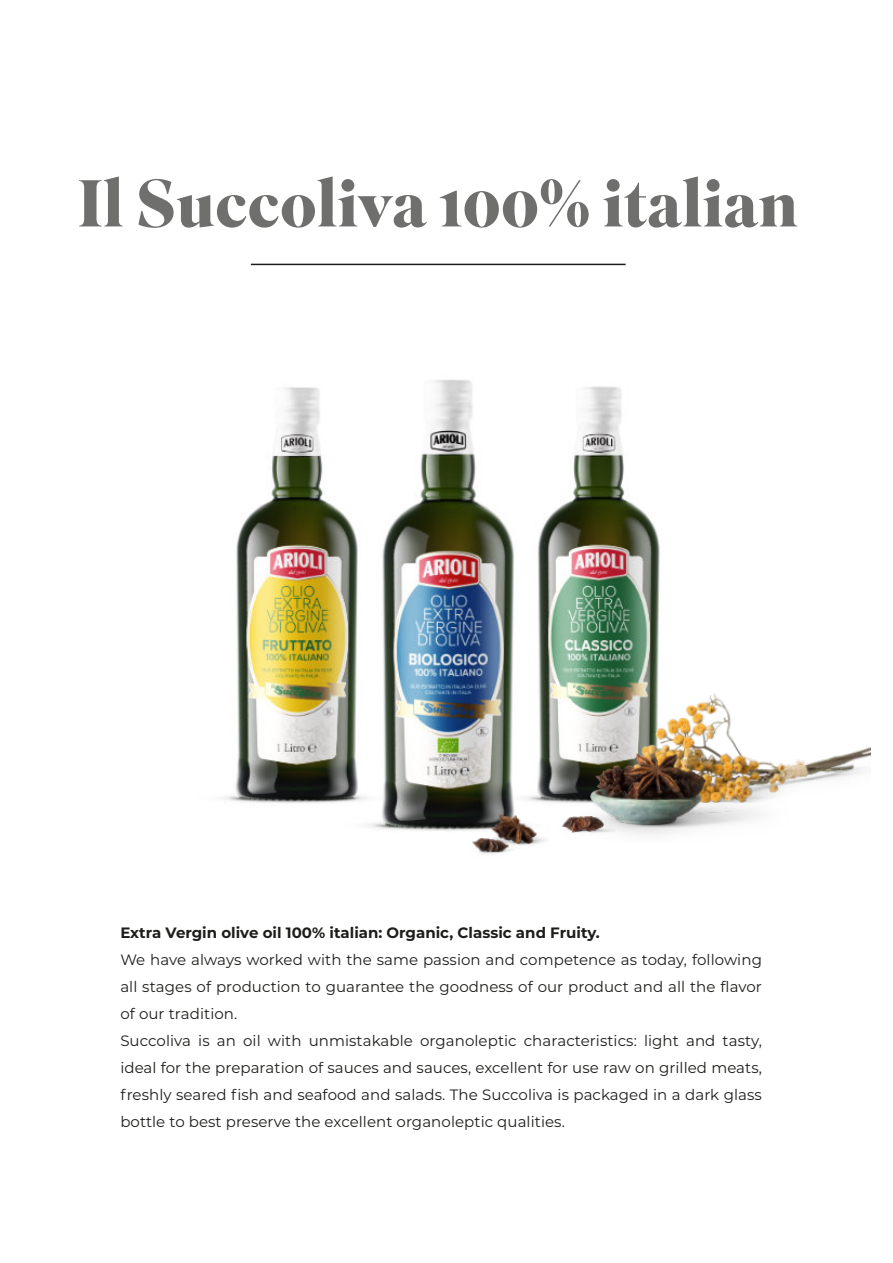
<style>
.page{position:relative;width:893px;height:1263px;background:#fff}
.page>*{position:absolute;margin:0;border:0;box-sizing:border-box;transform-origin:0 0}
.t1{font:700 66px "Superior Title";color:#6f6f6e}
.t2{font:15px/27px "Montserrat";letter-spacing:.005em;color:#1d1d1b}
.t3{font:700 15px "Montserrat";color:#1d1d1b}
</style>
<div class="page">
<img style="left:223px;top:379px;width:437px;height:452px">
<img style="left:632px;top:693px;width:239px;height:99px">
<img style="left:560px;top:792px;width:217px;height:43px">
<img style="left:591px;top:754px;width:114px;height:71px">
<img style="left:557px;top:821px;width:58px;height:14px">
<img style="left:563px;top:816px;width:40px;height:16px">
<img style="left:480px;top:828px;width:69px;height:17px">
<img style="left:491px;top:815px;width:45px;height:28px">
<img style="left:479px;top:844px;width:42px;height:11px">
<img style="left:472px;top:838px;width:37px;height:13px">
<hr style="left:251px;top:264px;width:375px;height:1px;background:#1d1d1b">
<h1 class="t1" style="left:78px;top:177px;width:722px">Il Succoliva 100% italian</h1>
<p class="t3" style="left:120px;top:923px;width:481px">Extra Vergin olive oil 100% italian: Organic, Classic and Fruity.</p>
<p class="t2" style="left:120px;top:946px;width:643px">We have always worked with the same passion and competence as today, following all stages of production to guarantee the goodness of our product and all the flavor of our tradition.<br>Succoliva is an oil with unmistakable organoleptic characteristics: light and tasty, ideal for the preparation of sauces and sauces, excellent for use raw on grilled meats, freshly seared fish and seafood and salads. The Succoliva is packaged in a dark glass bottle to best preserve the excellent organoleptic qualities.</p>
</div>
